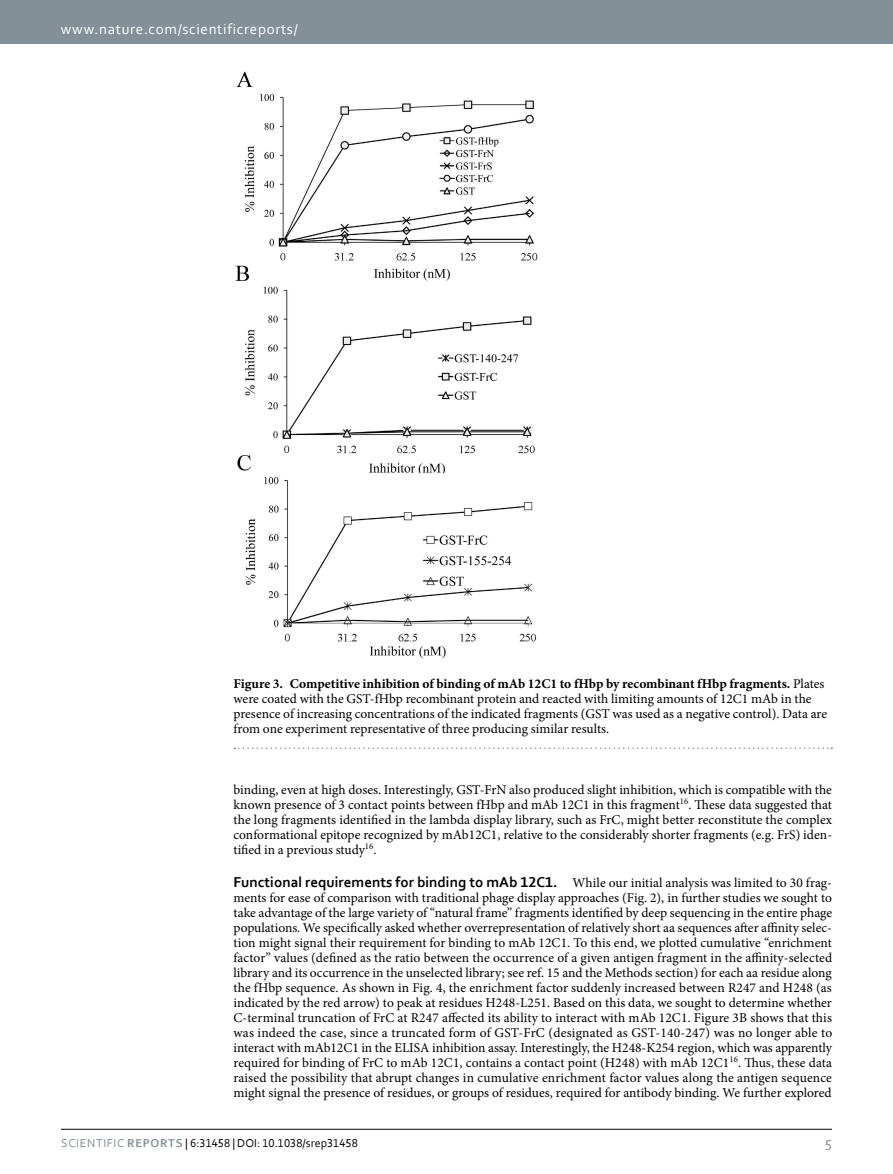
<style>
.page{position:relative;width:893px;height:1174px;background:#fff}
.page>*{position:absolute;margin:0;border:0;box-sizing:border-box;transform-origin:0 0}
.t1{font:700 15px "Corbel";color:#000}
.t2{font:15px "Corbel";letter-spacing:.045em;color:#fff}
.t3{font:15px "Corbel";color:#839097}
.t4{font:13.5px/15px "Minion Pro";color:#000;text-align:justify}
.t5{font:12px "Corbel";color:#000}
.s1{font-weight:700}
.s2{font-family:"Minion Pro";font-weight:400;font-size:13.5px}
.s3{color:#839097}
.s4{font-weight:700;color:#839097}
</style>
<div class="page">
<div style="left:0;top:0;width:893px;height:43px;background:#839097"></div>
<hr style="left:61px;top:1129px;width:771px;height:1px;background:#000">
<img style="left:235px;top:71px;width:303px;height:588px">
<svg style="left:234px;top:747px;width:598px;height:2px"></svg>
<p class="t2" style="left:61px;top:19px;width:238px">www.nature.com/scientificreports/</p>
<p class="t4" style="left:233px;top:676px;width:595px;text-align:left"><span class="s1">Figure 3. Competitive inhibition of binding of mAb 12C1 to fHbp by recombinant fHbp fragments.</span> Plates were coated with the GST-fHbp recombinant protein and reacted with limiting amounts of 12C1 mAb in the presence of increasing concentrations of the indicated fragments (GST was used as a negative control). Data are from one experiment representative of three producing similar results.</p>
<p class="t4" style="left:233px;top:782px;width:600px">binding, even at high doses. Interestingly, GST-FrN also produced slight inhibition, which is compatible with the known presence of 3 contact points between fHbp and mAb 12C1 in this fragment<sup>16</sup>. These data suggested that the long fragments identified in the lambda display library, such as FrC, might better reconstitute the complex conformational epitope recognized by mAb12C1, relative to the considerably shorter fragments (e.g. FrS) iden&shy;tified in a previous study<sup>16</sup>.</p>
<p class="t1" style="left:233px;top:872px;width:600px">Functional requirements for binding to mAb 12C1. <span class="s2">While our initial analysis was limited to 30 frag-</span></p>
<p class="t4" style="left:233px;top:890px;width:600px">ments for ease of comparison with traditional phage display approaches (Fig. 2), in further studies we sought to take advantage of the large variety of “natural frame” fragments identified by deep sequencing in the entire phage populations. We specifically asked whether overrepresentation of relatively short aa sequences after affinity selec&shy;tion might signal their requirement for binding to mAb 12C1. To this end, we plotted cumulative “enrichment factor” values (defined as the ratio between the occurrence of a given antigen fragment in the affinity-selected library and its occurrence in the unselected library; see ref. 15 and the Methods section) for each aa residue along the fHbp sequence. As shown in Fig. 4, the enrichment factor suddenly increased between R247 and H248 (as indicated by the red arrow) to peak at residues H248-L251. Based on this data, we sought to determine whether C-terminal truncation of FrC at R247 affected its ability to interact with mAb 12C1. Figure 3B shows that this was indeed the case, since a truncated form of GST-FrC (designated as GST-140-247) was no longer able to interact with mAb12C1 in the ELISA inhibition assay. Interestingly, the H248-K254 region, which was apparently required for binding of FrC to mAb 12C1, contains a contact point (H248) with mAb 12C1<sup>16</sup>. Thus, these data raised the possibility that abrupt changes in cumulative enrichment factor values along the antigen sequence might signal the presence of residues, or groups of residues, required for antibody binding. We further explored</p>
<p class="t5" style="left:61px;top:1135px;width:298px"><span class="s3">Scientific</span> <span class="s4">Reports</span> | 6:31458 | DOI: 10.1038/srep31458</p>
<p class="t3" style="left:825px;top:1132px;width:9px">5</p>
</div>
